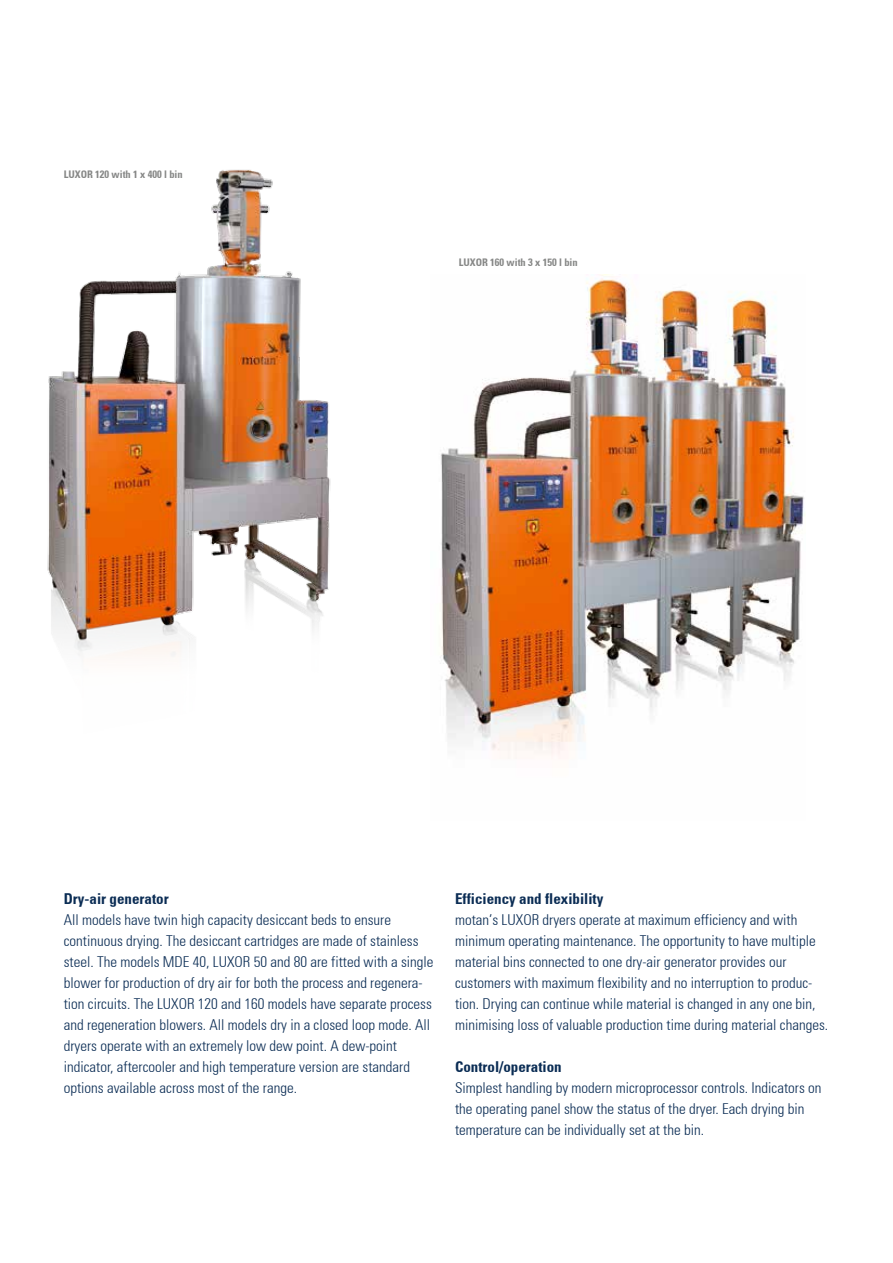
<style>
.page{position:relative;width:893px;height:1263px;background:#fff}
.page>*{position:absolute;margin:0;border:0;box-sizing:border-box;transform-origin:0 0}
.t1{font:300 condensed 15px/21px "Univers";color:#0a2c54}
.t2{font:700 condensed 15px "Univers";color:#0a2c54}
.t3{font:700 condensed 10.5px "Univers";color:#868786}
</style>
<div class="page">
<img style="left:47px;top:169px;width:284px;height:488px">
<img style="left:441px;top:275px;width:364px;height:484px">
<p class="t3" style="left:64px;top:167px;width:12px">LUXOR</p>
<p class="t3" style="left:95px;top:167px;width:89px">120 with 1 x 400 l bin</p>
<p class="t3" style="left:459px;top:255px;width:12px">LUXOR</p>
<p class="t3" style="left:490px;top:255px;width:89px">160 with 3 x 150 l bin</p>
<p class="t2" style="left:64px;top:890px;width:106px">Dry-air generator</p>
<p class="t1" style="left:64px;top:909px;width:371px">All models have twin high capacity desiccant beds to ensure continuous drying. The desiccant cartridges are made of stainless steel. The models MDE 40, LUXOR 50 and 80 are fitted with a single blower for production of dry air for both the process and regenera&shy;tion circuits. The LUXOR 120 and 160 models have separate process and regeneration blowers. All models dry in a closed loop mode. All dryers operate with an extremely low dew point. A dew-point indicator, aftercooler and high temperature version are standard options available across most of the range.</p>
<p class="t2" style="left:455px;top:890px;width:150px">Efficiency and flexibility</p>
<p class="t1" style="left:455px;top:909px;width:375px">motan’s LUXOR dryers operate at maximum efficiency and with minimum operating maintenance. The opportunity to have multiple material bins connected to one dry-air generator provides our customers with maximum flexibility and no interruption to produc&shy;tion. Drying can continue while material is changed in any one bin, minimising loss of valuable production time during material changes.</p>
<p class="t2" style="left:455px;top:1058px;width:108px">Control/operation</p>
<p class="t1" style="left:455px;top:1077px;width:368px">Simplest handling by modern microprocessor controls. Indicators on the operating panel show the status of the dryer. Each drying bin temperature can be individually set at the bin.</p>
</div>
